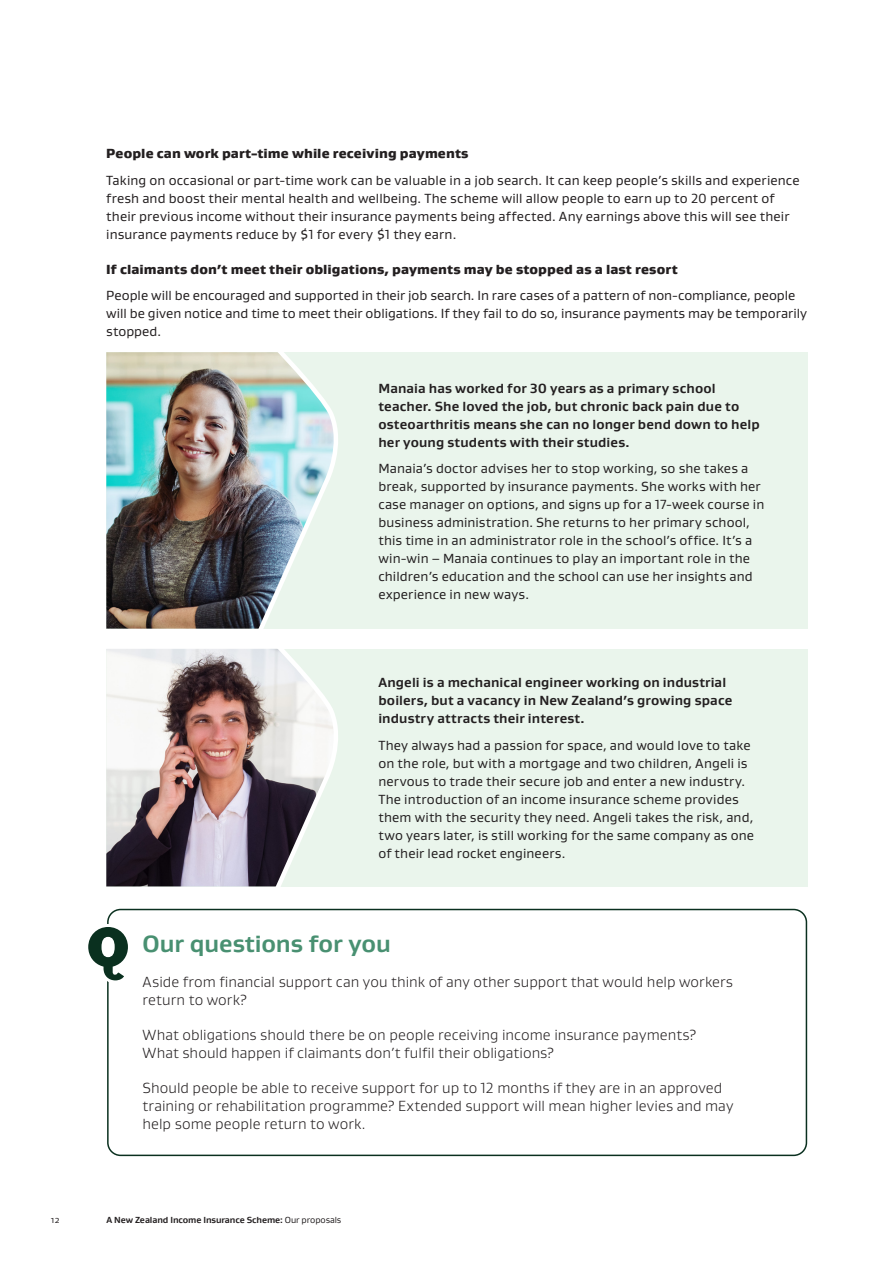
<style>
.page{position:relative;width:893px;height:1263px;background:#fff}
.page>*{position:absolute;margin:0;border:0;box-sizing:border-box;transform-origin:0 0}
._2_Header{font:700 24px "Gustan";letter-spacing:-.005em;color:#489071}
._4_Intro{font:300 15px/18px "Gustan";letter-spacing:.005em;color:#231f20}
._5_Body{font:13.5px/18px "Gustan";letter-spacing:.01em;color:#231f20}
._5_Body-2{font:700 13.5px/18px "Gustan";letter-spacing:.01em;color:#231f20}
._3_Subheader{font:900 13.5px "Gustan";letter-spacing:.01em;color:#231f20}
.t1{font:700 9px "Gustan";letter-spacing:-.01em;color:#231f20}
.t2{font:9px "Gustan";color:#231f20}
.s1{font-weight:400}
</style>
<div class="page">
<div style="left:106px;top:352px;width:702px;height:277px;background:#eaf5ec"></div>
<img style="left:106px;top:352px;width:232px;height:277px">
<div style="left:106px;top:649px;width:702px;height:237px;background:#eaf5ec"></div>
<svg style="left:106px;top:649px;width:232px;height:237px"></svg>
<div style="left:107px;top:909px;width:700px;height:247px;border:2px solid #0a301f;border-radius:13px"></div>
<svg style="left:88px;top:922px;width:40px;height:63px"></svg>
<div style="left:102px;top:937px;width:13px;height:20px;background:#fff;border-radius:50%"></div>
<p class="_3_Subheader" style="left:106px;top:144px;width:364px">People can work part-time while receiving payments</p>
<p class="_5_Body" style="left:106px;top:170px;width:695px">Taking on occasional or part-time work can be valuable in a job search. It can keep people’s skills and experience fresh and boost their mental health and wellbeing. The scheme will allow people to earn up to 20 percent of their previous income without their insurance payments being affected. Any earnings above this will see their insurance payments reduce by $1 for every $1 they earn.</p>
<p class="_3_Subheader" style="left:106px;top:260px;width:573px">If claimants don’t meet their obligations, payments may be stopped as a last resort</p>
<p class="_5_Body" style="left:106px;top:286px;width:702px">People will be encouraged and supported in their job search. In rare cases of a pattern of non-compliance, people will be given notice and time to meet their obligations. If they fail to do so, insurance payments may be temporarily stopped.</p>
<p class="_5_Body-2" style="left:378px;top:379px;width:383px">Manaia has worked for 30 years as a primary school teacher. She loved the job, but chronic back pain due to osteoarthritis means she can no longer bend down to help her young students with their studies.</p>
<p class="_5_Body" style="left:378px;top:459px;width:387px">Manaia’s doctor advises her to stop working, so she takes a break, supported by insurance payments. She works with her case manager on options, and signs up for a 17-week course in business administration. She returns to her primary school, this time in an administrator role in the school’s office. It’s a win-win – Manaia continues to play an important role in the children’s education and the school can use her insights and experience in new ways.</p>
<p class="_5_Body-2" style="left:378px;top:673px;width:356px">Angeli is a mechanical engineer working on industrial boilers, but a vacancy in New Zealand’s growing space industry attracts their interest.</p>
<p class="_5_Body" style="left:378px;top:736px;width:377px">They always had a passion for space, and would love to take on the role, but with a mortgage and two children, Angeli is nervous to trade their secure job and enter a new industry.<br>The introduction of an income insurance scheme provides them with the security they need. Angeli takes the risk, and, two years later, is still working for the same company as one of their lead rocket engineers.</p>
<p class="_2_Header" style="left:143px;top:928px;width:250px">Our questions for you</p>
<p class="_4_Intro" style="left:143px;top:972px;width:592px">Aside from financial support can you think of any other support that would help workers return to work?</p>
<p class="_4_Intro" style="left:143px;top:1025px;width:555px">What obligations should there be on people receiving income insurance payments?<br>What should happen if claimants don’t fulfil their obligations?</p>
<p class="_4_Intro" style="left:143px;top:1078px;width:592px">Should people be able to receive support for up to 12 months if they are in an approved training or rehabilitation programme? Extended support will mean higher levies and may help some people return to work.</p>
<p class="t2" style="left:51px;top:1213px;width:10px">12</p>
<p class="t1" style="left:106px;top:1213px;width:236px">A New Zealand Income Insurance Scheme: <span class="s1">Our proposals</span></p>
</div>
